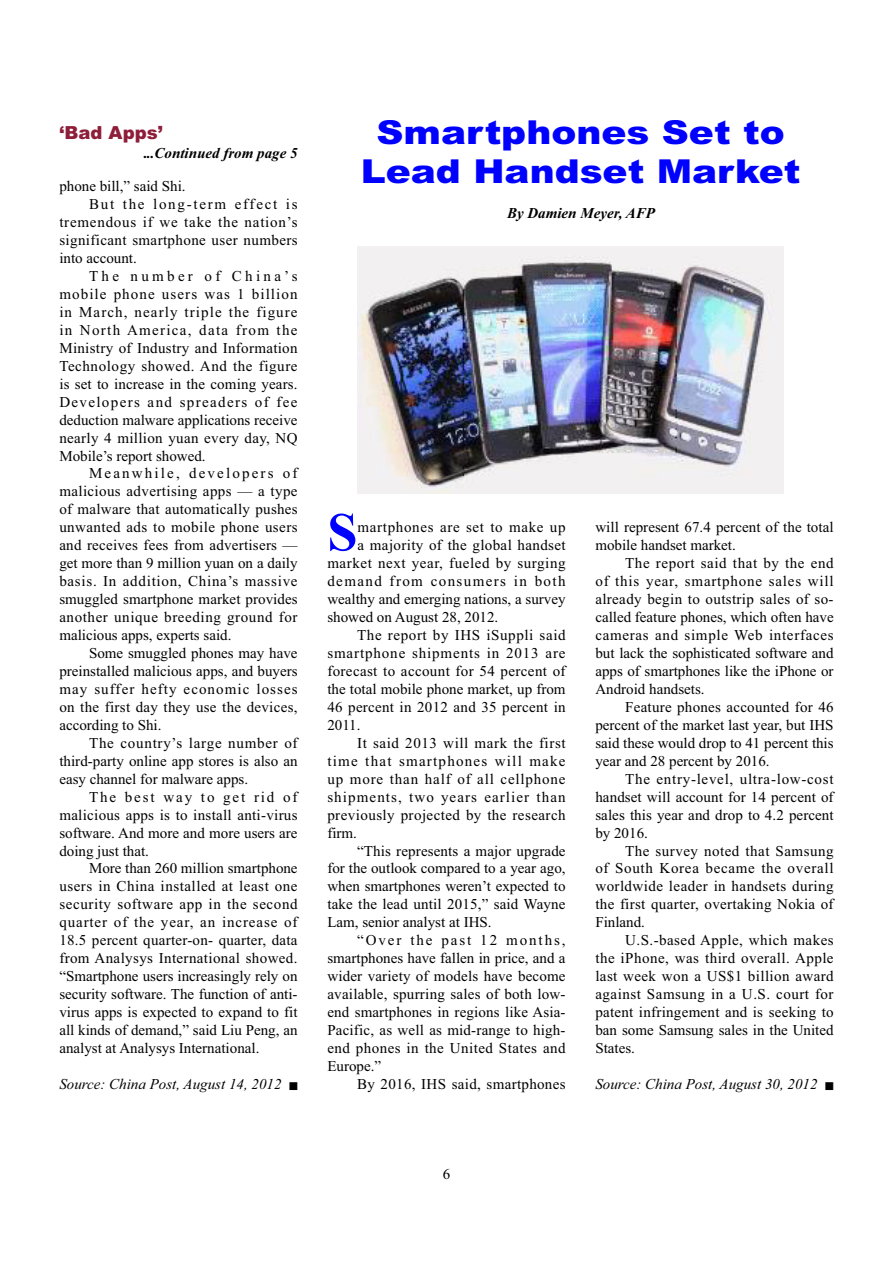
<style>
.page{position:relative;width:893px;height:1263px;background:#fff}
.page>*{position:absolute;margin:0;border:0;box-sizing:border-box;transform-origin:0 0}
.t1{font:700 54.3px "Times New Roman";color:#00f}
.t2{font:900 33px/38.8px "Arial";color:#00f;text-align:center;scale:1.14 1}
.t3{font:900 18px "Arial";color:#8e1d39}
.t4{font:15px/18px "Times New Roman";letter-spacing:.01em;color:#000;text-align:justify}
.t5{font:15px "Times New Roman";letter-spacing:.04em;color:#000}
.t6{font:15px "Times New Roman";letter-spacing:.03em;color:#000}
.t7{font:italic 15px "Times New Roman";color:#000}
.t8{font:italic 700 15px/32.8px "Times New Roman";color:#000}
.t9{font:15px "Times New Roman";letter-spacing:.075em;color:#000}
.t10{font:15px "Times New Roman";letter-spacing:.06em;color:#000}
.t11{font:15px "Times New Roman";letter-spacing:.055em;color:#000}
.t12{font:15px "Times New Roman";letter-spacing:.085em;color:#000}
.t13{font:15px "Times New Roman";letter-spacing:.095em;color:#000}
.t14{font:15px "Times New Roman";letter-spacing:.045em;color:#000}
.t15{font:15px "Times New Roman";letter-spacing:.13em;color:#000}
.t16{font:13.5px "Wingdings";color:#000}
.s1{font-style:normal}
.s2{font-weight:400;font-style:normal}
</style>
<div class="page">
<img style="left:357px;top:247px;width:427px;height:246px">
<p class="t3" style="left:59px;top:126px;width:105px">‘Bad Apps’</p>
<p class="t8" style="left:59px;top:138px;width:240px;text-indent:84px"><span class="s1">.</span>..Continued from page 5 <span class="s2">phone bill,” said Shi.</span></p>
<p class="t4" style="left:59px;top:196px;width:240px;text-indent:30px">But the long-term effect is tremendous if we take the nation’s significant smartphone user numbers into account.</p>
<p class="t4" style="left:59px;top:268px;width:240px;text-indent:30px">The number of China’s mobile phone users was 1 billion in March, nearly triple the figure in North America, data from the Ministry of Industry and Information Technology showed. And the figure is set to increase in the coming years.<br>Developers and spreaders of fee deduction malware applications receive nearly 4 million yuan every day, NQ Mobile’s report showed.</p>
<p class="t4" style="left:59px;top:466px;width:240px;text-indent:30px">Meanwhile, developers of malicious advertising apps — a type of malware that automatically pushes unwanted ads to mobile phone users and receives fees from advertisers — get more than 9 million yuan on a daily basis. In addition, China’s massive smuggled smartphone market provides another unique breeding ground for malicious apps, experts said.</p>
<p class="t4" style="left:59px;top:645px;width:240px;text-indent:30px">Some smuggled phones may have preinstalled malicious apps, and buyers may suffer hefty economic losses on the first day they use the devices, according to Shi.</p>
<p class="t4" style="left:59px;top:735px;width:240px;text-indent:30px">The country’s large number of third-party online app stores is also an easy channel for malware apps.</p>
<p class="t4" style="left:59px;top:789px;width:240px;text-indent:30px">The best way to get rid of malicious apps is to install anti-virus software. And more and more users are doing just that.</p>
<p class="t4" style="left:59px;top:861px;width:240px;text-indent:30px">More than 260 million smartphone users in China installed at least one security software app in the second quarter of the year, an increase of 18.5 percent quarter-on- quarter, data from Analysys International showed. “Smartphone users increasingly rely on security software. The function of anti&shy;virus apps is expected to expand to fit all kinds of demand,” said Liu Peng, an analyst at Analysys International.</p>
<p class="t7" style="left:59px;top:1078px;width:224px">Source: China Post, August 14, 2012</p>
<p class="t16" style="left:288px;top:1078px;width:12px">■</p>
<h2 class="t2" style="left:361px;top:116px;width:387px">Smartphones Set to<br>Lead Handset Market</h2>
<p class="t8" style="left:507px;top:198px;width:149px">By Damien Meyer, AFP</p>
<h1 class="t1" style="left:327px;top:513px;width:32px">S</h1>
<p class="t14" style="left:357px;top:522px;width:209px">martphones are set to make up</p>
<p class="t4" style="left:357px;top:538px;width:209px">a majority of the global handset</p>
<p class="t5" style="left:327px;top:557px;width:240px">market next year, fueled by surging</p>
<p class="t13" style="left:327px;top:575px;width:240px">demand from consumers in both</p>
<p class="t4" style="left:327px;top:591px;width:240px">wealthy and emerging nations, a survey</p>
<p class="t4" style="left:327px;top:609px;width:172px">showed on August 28, 2012.</p>
<p class="t5" style="left:357px;top:629px;width:210px">The report by IHS iSuppli said</p>
<p class="t10" style="left:327px;top:647px;width:240px">smartphone shipments in 2013 are</p>
<p class="t4" style="left:327px;top:663px;width:240px">forecast to account for 54 percent of</p>
<p class="t4" style="left:327px;top:681px;width:240px">the total mobile phone market, up from</p>
<p class="t4" style="left:327px;top:699px;width:240px">46 percent in 2012 and 35 percent in</p>
<p class="t4" style="left:327px;top:717px;width:35px">2011.</p>
<p class="t5" style="left:357px;top:737px;width:210px">It said 2013 will mark the first</p>
<p class="t12" style="left:327px;top:755px;width:240px">time that smartphones will make</p>
<p class="t11" style="left:327px;top:773px;width:240px">up more than half of all cellphone</p>
<p class="t9" style="left:327px;top:791px;width:240px">shipments, two years earlier than</p>
<p class="t6" style="left:327px;top:809px;width:240px">previously projected by the research</p>
<p class="t4" style="left:327px;top:825px;width:31px">firm.</p>
<p class="t4" style="left:357px;top:843px;width:210px">“This represents a major upgrade</p>
<p class="t4" style="left:327px;top:861px;width:240px">for the outlook compared to a year ago,</p>
<p class="t4" style="left:327px;top:879px;width:240px">when smartphones weren’t expected to</p>
<p class="t4" style="left:327px;top:897px;width:240px">take the lead until 2015,” said Wayne</p>
<p class="t4" style="left:327px;top:915px;width:166px">Lam, senior analyst at IHS.</p>
<p class="t15" style="left:357px;top:935px;width:210px">“Over the past 12 months,</p>
<p class="t4" style="left:327px;top:951px;width:240px">smartphones have fallen in price, and a</p>
<p class="t4" style="left:327px;top:968px;width:240px">wider variety of models have become</p>
<p class="t4" style="left:327px;top:986px;width:240px">available, spurring sales of both low-</p>
<p class="t4" style="left:327px;top:1004px;width:240px">end smartphones in regions like Asia-</p>
<p class="t4" style="left:327px;top:1022px;width:240px">Pacific, as well as mid-range to high-</p>
<p class="t6" style="left:327px;top:1042px;width:240px">end phones in the United States and</p>
<p class="t4" style="left:327px;top:1058px;width:55px">Europe.”</p>
<p class="t4" style="left:357px;top:1076px;width:210px">By 2016, IHS said, smartphones</p>
<p class="t4" style="left:595px;top:520px;width:240px">will represent 67.4 percent of the total mobile handset market.</p>
<p class="t4" style="left:595px;top:555px;width:240px;text-indent:30px">The report said that by the end of this year, smartphone sales will already begin to outstrip sales of so&shy;called feature phones, which often have cameras and simple Web interfaces but lack the sophisticated software and apps of smartphones like the iPhone or Android handsets.</p>
<p class="t4" style="left:595px;top:699px;width:240px;text-indent:30px">Feature phones accounted for 46 percent of the market last year, but IHS said these would drop to 41 percent this year and 28 percent by 2016.</p>
<p class="t4" style="left:595px;top:771px;width:240px;text-indent:30px">The entry-level, ultra-low-cost handset will account for 14 percent of sales this year and drop to 4.2 percent by 2016.</p>
<p class="t4" style="left:595px;top:843px;width:240px;text-indent:30px">The survey noted that Samsung of South Korea became the overall worldwide leader in handsets during the first quarter, overtaking Nokia of Finland.</p>
<p class="t4" style="left:595px;top:933px;width:240px;text-indent:30px">U.S.-based Apple, which makes the iPhone, was third overall. Apple last week won a US$1 billion award against Samsung in a U.S. court for patent infringement and is seeking to ban some Samsung sales in the United States.</p>
<p class="t7" style="left:595px;top:1078px;width:224px">Source: China Post, August 30, 2012</p>
<p class="t4" style="left:442px;top:1166px;width:9px">6</p>
</div>
